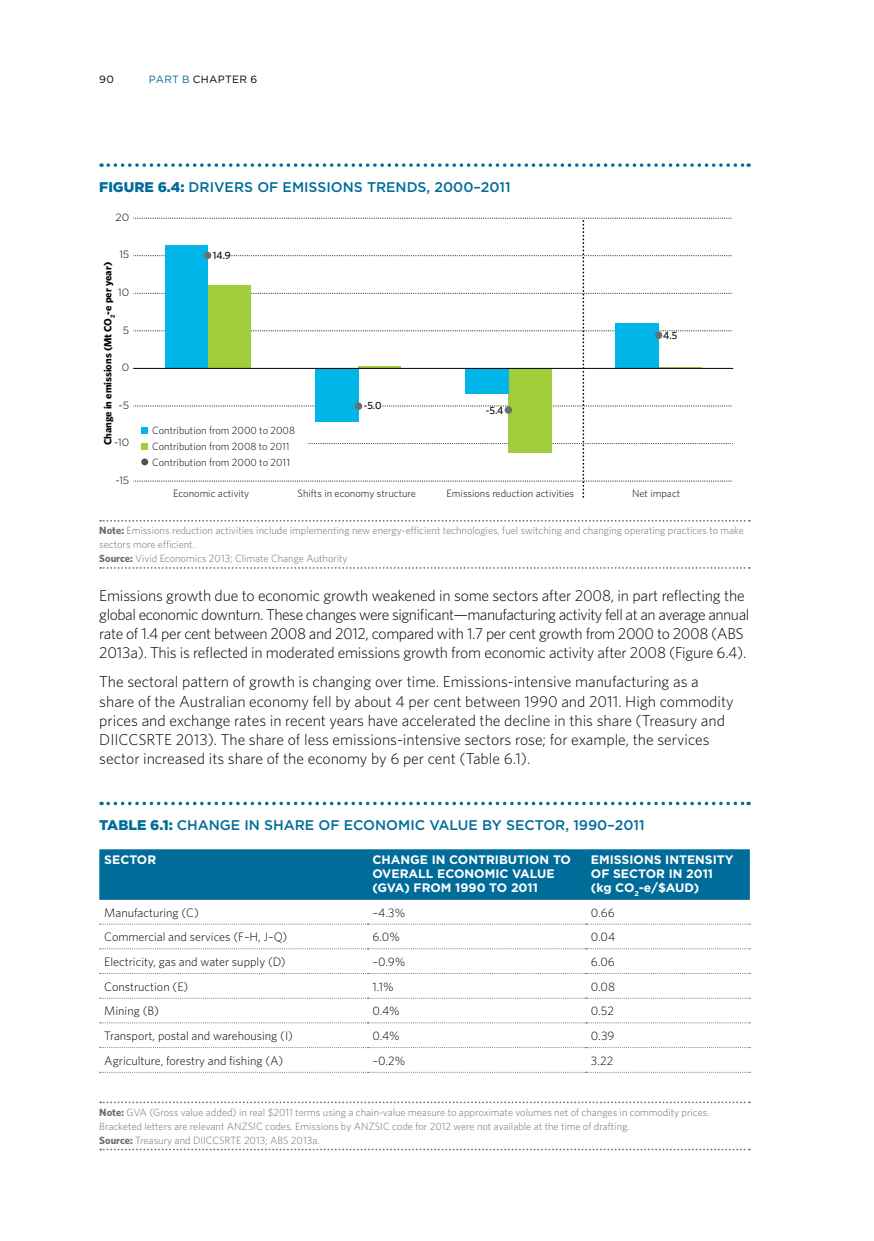
<style>
.page{position:relative;width:874px;height:1241px;background:#fff}
.page>*{position:absolute;margin:0;border:0;box-sizing:border-box;transform-origin:0 0}
.t1{font:300 15.75px/19.2px "Whitney";letter-spacing:-.01em;color:#000}
.t2{font:500 14px "Gotham";color:#006c99}
.t3{font:300 12.25px "Whitney";color:#000}
.t4{font:700 12.25px/14px "Gotham";color:#fff}
.t5{font:300 10.5px/14px "Whitney";color:#6d6e71}
.t6{font:300 10.5px/15.9px "Whitney";color:#000}
.t7{font:700 10.5px "Whitney";color:#000}
.t8{font:300 10.5px "Gotham";color:#000}
.t9{font:500 10.5px "Whitney";color:#000}
.t10{font:10.5px "Gotham";letter-spacing:.03em;color:#000}
.s1{color:#006c99}
.s2{font-weight:900}
.s3{font-weight:700}
</style>
<div class="page">
<svg style="left:108px;top:163px;width:640px;height:4px"></svg>
<svg style="left:100px;top:520px;width:649px;height:1px"></svg>
<svg style="left:100px;top:567px;width:649px;height:1px"></svg>
<svg style="left:108px;top:801px;width:640px;height:4px"></svg>
<svg style="left:100px;top:1101px;width:649px;height:1px"></svg>
<svg style="left:100px;top:1148px;width:649px;height:2px"></svg>
<svg style="left:133px;top:218px;width:599px;height:279px"></svg>
<div style="left:99px;top:849px;width:650px;height:50px;background:#006c99"></div>
<svg style="left:100px;top:923px;width:650px;height:1px"></svg>
<svg style="left:100px;top:948px;width:650px;height:1px"></svg>
<svg style="left:100px;top:997px;width:650px;height:1px"></svg>
<svg style="left:100px;top:1022px;width:650px;height:1px"></svg>
<svg style="left:100px;top:1071px;width:650px;height:1px"></svg>
<p class="t6" style="left:176px;top:71px;width:81px">Dire t combustion</p>
<p class="t10" style="left:99px;top:74px;width:16px">90</p>
<p class="t10" style="left:149px;top:74px;width:110px"><span class="s1">PART B</span> CHAPTER 6</p>
<p class="t2" style="left:99px;top:179px;width:203px"><span class="s2">FIGURE 6.4:</span> DRIVERS OF EMISSIONS</p>
<p class="t2" style="left:367px;top:179px;width:40px">TRENDS</p>
<p class="t2" style="left:426px;top:179px;width:86px">, 2000–2011</p>
<p class="t8" style="left:116px;top:211px;width:15px">20</p>
<p class="t8" style="left:119px;top:249px;width:11px">15</p>
<p class="t7" style="left:101px;top:445px;width:184px;rotate:-90deg">Change in emissions (Mt CO<sub>2</sub>-e per year)</p>
<p class="t8" style="left:118px;top:286px;width:12px">10</p>
<p class="t8" style="left:123px;top:324px;width:8px">5</p>
<p class="t8" style="left:122px;top:361px;width:9px">0</p>
<p class="t8" style="left:119px;top:399px;width:12px">-5</p>
<p class="t8" style="left:114px;top:436px;width:16px">-10</p>
<p class="t8" style="left:115px;top:474px;width:15px">-15</p>
<p class="t9" style="left:213px;top:248px;width:20px">14.9</p>
<p class="t6" style="left:152px;top:422px;width:144px">Contribution from 2000 to 2008<br>Contribution from 2008 to 2011<br>Contribution from 2000 to 2011</p>
<p class="t9" style="left:363px;top:398px;width:19px">-5.0</p>
<p class="t9" style="left:485px;top:403px;width:19px">-5.4</p>
<p class="t9" style="left:663px;top:328px;width:16px">4.5</p>
<p class="t6" style="left:173px;top:485px;width:77px">Economic activity</p>
<p class="t6" style="left:297px;top:485px;width:120px">Shifts in economy structure</p>
<p class="t6" style="left:446px;top:485px;width:129px">Emissions reduction activities</p>
<p class="t6" style="left:631px;top:485px;width:50px">Net impact</p>
<p class="t5" style="left:99px;top:523px;width:645px"><span class="s3">Note:</span> Emissions reduction activities include implementing new energy-efficient technologies, fuel switching and changing operating practices to make sectors more efficient.<br><span class="s3">Source:</span> Vivid Economics 2013; Climate Change Authority</p>
<p class="t1" style="left:99px;top:585px;width:651px">Emissions growth due to economic growth weakened in some sectors after 2008, in part reflecting the global economic downturn. These changes were significant—manufacturing activity fell at an average annual rate of 1.4 per cent between 2008 and 2012, compared with 1.7 per cent growth from 2000 to 2008 (ABS 2013a). This is reflected in moderated emissions growth from economic activity after 2008 (Figure 6.4).</p>
<p class="t1" style="left:99px;top:671px;width:635px">The sectoral pattern of growth is changing over time. Emissions-intensive manufacturing as a share of the Australian economy fell by about 4 per cent between 1990 and 2011. High commodity prices and exchange rates in recent years have accelerated the decline in this share (Treasury and DIICCSRTE 2013). The share of less emissions-intensive sectors rose; for example, the services sector increased its share of the economy by 6 per cent (Table 6.1).</p>
<p class="t2" style="left:99px;top:817px;width:265px"><span class="s2">TABLE 6.1:</span> CHANGE IN SHARE OF ECONOMIC</p>
<p class="t2" style="left:429px;top:817px;width:106px">VALUE BY SECTO</p>
<p class="t2" style="left:555px;top:817px;width:91px">R, 1990–2011</p>
<p class="t4" style="left:104px;top:852px;width:43px">SECTOR</p>
<p class="t4" style="left:372px;top:852px;width:45px">CHANGEI</p>
<p class="t4" style="left:435px;top:852px;width:19px">N CO</p>
<p class="t4" style="left:468px;top:852px;width:26px">NTRIBU</p>
<p class="t4" style="left:517px;top:852px;width:50px">TION TO</p>
<p class="t4" style="left:372px;top:866px;width:28px">OVERALLECO</p>
<p class="t4" style="left:464px;top:866px;width:64px">NOMIC VALUE</p>
<p class="t4" style="left:372px;top:880px;width:47px">(GVA) FRO</p>
<p class="t4" style="left:440px;top:880px;width:98px">M 1990 TO 2011</p>
<p class="t4" style="left:590px;top:852px;width:27px">EMISSIO</p>
<p class="t4" style="left:643px;top:852px;width:91px">NSI NTENSITY</p>
<p class="t4" style="left:590px;top:866px;width:9px">OFSEC</p>
<p class="t4" style="left:638px;top:866px;width:15px">TORI</p>
<p class="t4" style="left:590px;top:866px;width:124px;text-indent:82px">N 2011 (KG CO<sub>2</sub>-E/$AUD)</p>
<p class="t3" style="left:104px;top:904px;width:96px">Manufacturing (C)</p>
<p class="t3" style="left:372px;top:904px;width:34px">–4.3%</p>
<p class="t3" style="left:590px;top:904px;width:25px">0.66</p>
<p class="t3" style="left:104px;top:928px;width:184px">Commercial and services (F–H, J–Q)</p>
<p class="t3" style="left:372px;top:928px;width:29px">6.0%</p>
<p class="t3" style="left:590px;top:928px;width:26px">0.04</p>
<p class="t3" style="left:104px;top:953px;width:183px">Electricity, gas and water supply (D)</p>
<p class="t3" style="left:372px;top:953px;width:34px">–0.9%</p>
<p class="t3" style="left:590px;top:953px;width:25px">6.06</p>
<p class="t3" style="left:104px;top:978px;width:85px">Construction (E)</p>
<p class="t3" style="left:372px;top:978px;width:23px">1.1%</p>
<p class="t3" style="left:590px;top:978px;width:26px">0.08</p>
<p class="t3" style="left:104px;top:1002px;width:56px">Mining (B)</p>
<p class="t3" style="left:372px;top:1002px;width:29px">0.4%</p>
<p class="t3" style="left:590px;top:1002px;width:25px">0.52</p>
<p class="t3" style="left:104px;top:1027px;width:190px">Transport, postal and warehousing (I)</p>
<p class="t3" style="left:372px;top:1027px;width:29px">0.4%</p>
<p class="t3" style="left:590px;top:1027px;width:25px">0.39</p>
<p class="t3" style="left:104px;top:1052px;width:180px">Agriculture, forestry and fishing (A)</p>
<p class="t3" style="left:372px;top:1052px;width:34px">–0.2%</p>
<p class="t3" style="left:590px;top:1052px;width:24px">3.22</p>
<p class="t5" style="left:99px;top:1104px;width:611px"><span class="s3">Note:</span> GVA (Gross value added) in real $2011 terms using a chain-value measure to approximate volumes net of changes in commodity prices.<br>Bracketed letters are relevant ANZSIC codes. Emissions by ANZSIC code for 2012 were not available at the time of drafting.<br><span class="s3">Source:</span> Treasury and DIICCSRTE 2013; ABS 2013a.</p>
</div>
